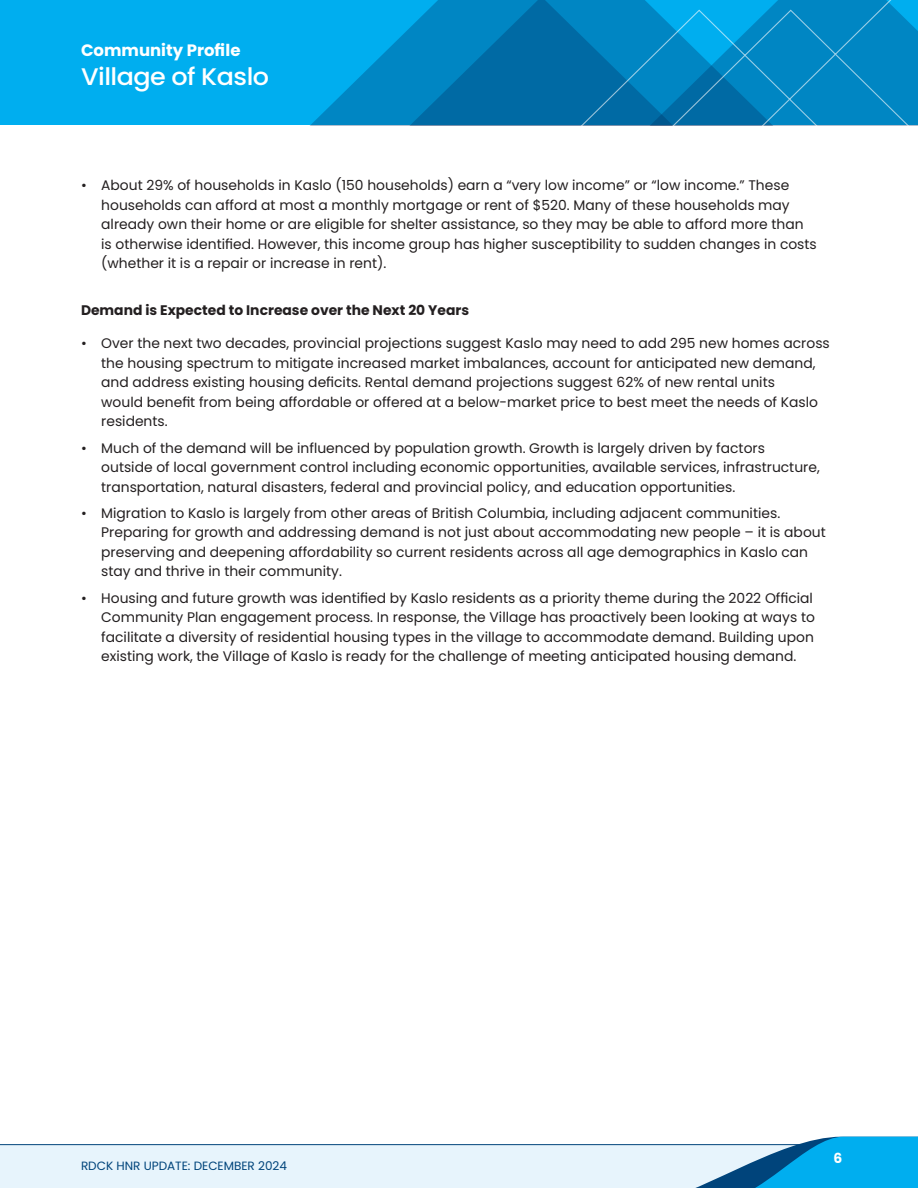
<style>
.page{position:relative;width:918px;height:1188px;background:#fff}
.page>*{position:absolute;margin:0;border:0;box-sizing:border-box;transform-origin:0 0}
.t1{font:500 24px "Poppins";letter-spacing:-.02em;color:#fff;scale:1.06 1}
.t2{font:700 16.5px "Poppins";color:#fff}
.t3{font:13.8px/19.5px "Poppins";color:#231f20}
.t4{font:700 13.8px "Poppins";color:#231f20}
.t5{font:700 13.8px "Poppins";color:#fff}
.t6{font:12px "Poppins";color:#00447b}
</style>
<div class="page">
<div style="left:0;top:0;width:918px;height:125px;background:#00aeef"></div>
<svg style="left:311px;top:0;width:211px;height:125px;fill:#0086c3"></svg>
<div style="left:0;top:1145px;width:918px;height:43px;background:#e7f4fc"></div>
<hr style="left:0;top:1144px;width:918px;height:1px;background:#00447b">
<svg style="left:647px;top:1137px;width:271px;height:51px"></svg>
<svg style="left:522px;top:0;width:396px;height:125px"></svg>
<p class="t2" style="left:81px;top:41px;width:161px">Community Profile</p>
<h1 class="t1" style="left:81px;top:63px;width:179px">Village of Kaslo</h1>
<p class="t3" style="left:101px;top:176px;width:717px;text-indent:-20px">• About 29% of households in Kaslo (150 households) earn a “very low income” or “low income.” These households can afford at most a monthly mortgage or rent of $520. Many of these households may already own their home or are eligible for shelter assistance, so they may be able to afford more than is otherwise identified. However, this income group has higher susceptibility to sudden changes in costs (whether it is a repair or increase in rent).</p>
<h4 class="t4" style="left:81px;top:302px;width:390px">Demand is Expected to Increase over the Next 20 Years</h4>
<p class="t3" style="left:101px;top:334px;width:730px;text-indent:-20px">• Over the next two decades, provincial projections suggest Kaslo may need to add 295 new homes across the housing spectrum to mitigate increased market imbalances, account for anticipated new demand, and address existing housing deficits. Rental demand projections suggest 62% of new rental units<br>would benefit from being affordable or offered at a below-market price to best meet the needs of Kaslo residents.</p>
<p class="t3" style="left:101px;top:438px;width:720px;text-indent:-20px">• Much of the demand will be influenced by population growth. Growth is largely driven by factors outside of local government control including economic opportunities, available services, infrastructure, transportation, natural disasters, federal and provincial policy, and education opportunities.</p>
<p class="t3" style="left:101px;top:503px;width:726px;text-indent:-20px">• Migration to Kaslo is largely from other areas of British Columbia, including adjacent communities.<br>Preparing for growth and addressing demand is not just about accommodating new people – it is about preserving and deepening affordability so current residents across all age demographics in Kaslo can stay and thrive in their community.</p>
<p class="t3" style="left:101px;top:588px;width:715px;text-indent:-20px">• Housing and future growth was identified by Kaslo residents as a priority theme during the 2022 Official Community Plan engagement process. In response, the Village has proactively been looking at ways to facilitate a diversity of residential housing types in the village to accommodate demand. Building upon existing work, the Village of Kaslo is ready for the challenge of meeting anticipated housing demand.</p>
<p class="t6" style="left:81px;top:1159px;width:207px">RDCK HNR UPDATE: DECEMBER 2024</p>
<p class="t5" style="left:834px;top:1151px;width:10px">6</p>
</div>
